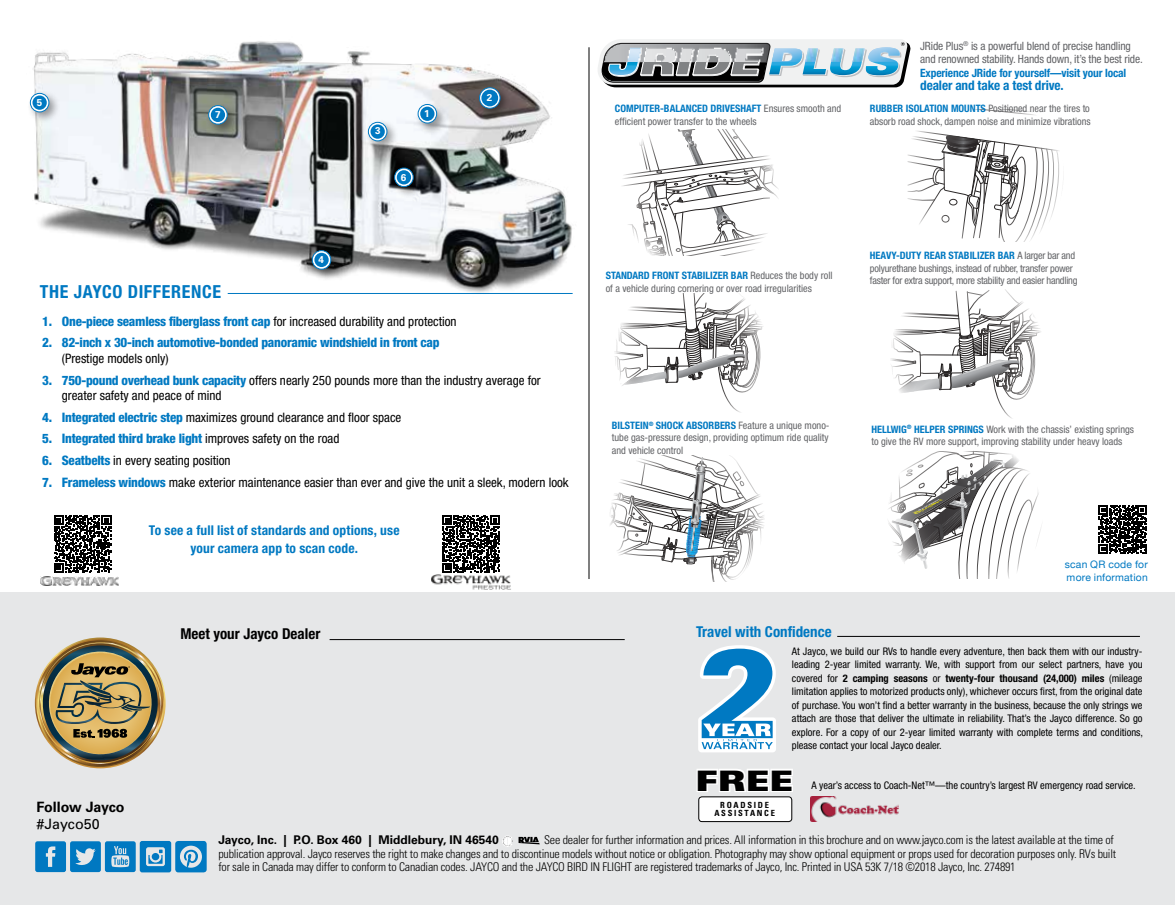
<style>
.page{position:relative;width:1175px;height:905px;background:#fff}
.page>*{position:absolute;margin:0;border:0;box-sizing:border-box;transform-origin:0 0}
.t1{font:900 expanded 28.2px "Univers";color:#000}
.t2{font:700 condensed 18px "Helvetica Neue";letter-spacing:.035em;color:#0079c2}
.t3{font:700 condensed 15px "Helvetica Neue";color:#0079c2}
.t4{font:700 condensed 15px "Helvetica Neue";color:#000}
.t5{font:700 14.25px "Univers LT Std";letter-spacing:-.02em;color:#000}
.t6{font:14.25px "Univers";color:#000}
.t7{font:700 condensed 13.5px/18px "Helvetica Neue";letter-spacing:.01em;color:#0079c2;text-align:center}
.t8{font:700 condensed 13.2px "Helvetica Neue";letter-spacing:-.01em;color:#0079c2}
.t9{font:condensed 13.05px/15.6px "Helvetica Neue";color:#000}
.t10{font:800 condensed 13.05px "Helvetica Neue";letter-spacing:-.02em;color:#0079c2}
.t11{font:300 condensed 12px/13.5px "Univers";letter-spacing:-.015em;color:#000}
.t12{font:700 12px "Univers LT Std";color:#000}
.t13{font:condensed 11.4px/13.5px "Helvetica Neue";letter-spacing:-.01em;color:#626366}
.t14{font:700 condensed 11.4px "Helvetica Neue";letter-spacing:-.01em;color:#0079c2}
.t15{font:condensed 10.5px/13.5px "Helvetica Neue";color:#000;text-align:justify}
.t16{font:10.35px/12.9px "Helvetica Neue";letter-spacing:.02em;color:#0079c2}
.t17{font:condensed 10.2px/12.6px "Helvetica Neue";color:#626366}
.t18{font:condensed 10.2px/12.6px "Helvetica Neue";letter-spacing:-.02em;color:#626366}
.t19{font:700 9.9px "Univers LT Std";color:#fff}
.t20{font:700 condensed 8.55px/8.6px "Univers";letter-spacing:.2em;color:#000;text-align:center}
.s1{font-weight:400;color:#000}
.s2{font-weight:800;color:#0079c2}
.s3{font-weight:700;color:#0079c2}
.s4{font-weight:700}
</style>
<div class="page">
<img style="left:33px;top:41px;width:540px;height:253px">
<div style="left:27px;top:90px;width:34px;height:34px;background:#000;opacity:.4"></div>
<svg style="left:30px;top:93px;width:19px;height:19px"></svg>
<div style="left:30px;top:93px;width:19px;height:19px;border:1px solid #0079c2;border-radius:50%"></div>
<div style="left:32px;top:95px;width:15px;height:15px;background:#0079c2;border-radius:50%"></div>
<div style="left:391px;top:165px;width:34px;height:34px;background:#000;opacity:.4"></div>
<svg style="left:394px;top:168px;width:19px;height:19px"></svg>
<div style="left:394px;top:167px;width:20px;height:20px;border:1px solid #0079c2;border-radius:50%"></div>
<div style="left:397px;top:170px;width:14px;height:14px;background:#0079c2;border-radius:50%"></div>
<div style="left:415px;top:101px;width:34px;height:34px;background:#000;opacity:.4"></div>
<svg style="left:418px;top:104px;width:18px;height:19px"></svg>
<div style="left:417px;top:104px;width:20px;height:19px;border:1px solid #0079c2;border-radius:50%"></div>
<div style="left:420px;top:107px;width:14px;height:14px;background:#0079c2;border-radius:50%"></div>
<div style="left:365px;top:119px;width:34px;height:34px;background:#000;opacity:.4"></div>
<svg style="left:368px;top:122px;width:19px;height:19px"></svg>
<div style="left:368px;top:122px;width:19px;height:19px;border:1px solid #0079c2;border-radius:50%"></div>
<div style="left:370px;top:124px;width:15px;height:15px;background:#0079c2;border-radius:50%"></div>
<div style="left:309px;top:247px;width:34px;height:34px;background:#000;opacity:.4"></div>
<svg style="left:312px;top:250px;width:19px;height:19px"></svg>
<div style="left:312px;top:250px;width:19px;height:20px;border:1px solid #0079c2;border-radius:50%"></div>
<div style="left:314px;top:253px;width:15px;height:14px;background:#0079c2;border-radius:50%"></div>
<div style="left:205px;top:102px;width:34px;height:34px;background:#000;opacity:.4"></div>
<svg style="left:209px;top:106px;width:18px;height:18px"></svg>
<div style="left:208px;top:105px;width:20px;height:20px;border:1px solid #0079c2;border-radius:50%"></div>
<div style="left:211px;top:108px;width:14px;height:14px;background:#0079c2;border-radius:50%"></div>
<div style="left:477px;top:85px;width:33px;height:33px;background:#000;opacity:.4"></div>
<svg style="left:479px;top:88px;width:21px;height:20px"></svg>
<div style="left:479px;top:87px;width:21px;height:22px;border:1px solid #0079c2;border-radius:50%"></div>
<div style="left:481px;top:90px;width:17px;height:16px;background:#0079c2;border-radius:50%"></div>
<svg style="left:598px;top:39px;width:312px;height:48px"></svg>
<svg style="left:907px;top:109px;width:152px;height:132px"></svg>
<svg style="left:622px;top:129px;width:156px;height:127px"></svg>
<svg style="left:615px;top:293px;width:148px;height:120px"></svg>
<svg style="left:891px;top:290px;width:150px;height:129px"></svg>
<svg style="left:589px;top:456px;width:175px;height:125px"></svg>
<svg style="left:888px;top:451px;width:153px;height:127px"></svg>
<hr style="left:588px;top:47px;width:1px;height:532px;background:#000">
<div style="left:0;top:592px;width:1174px;height:312px;background:#e6e7e8"></div>
<hr style="left:329px;top:639px;width:295px;height:1px;background:#000">
<svg style="left:502px;top:836px;width:37px;height:10px"></svg>
<img style="left:34px;top:639px;width:132px;height:130px">
<hr style="left:837px;top:636px;width:302px;height:1px;background:#000">
<svg style="left:696px;top:769px;width:97px;height:23px"></svg>
<div style="left:698px;top:796px;width:93px;height:25px;background:#fff;border-radius:3px"></div>
<div style="left:698px;top:796px;width:94px;height:25px;border:1px solid #000;border-radius:3px"></div>
<img style="left:810px;top:796px;width:88px;height:25px">
<svg style="left:698px;top:645px;width:78px;height:107px"></svg>
<svg style="left:54px;top:515px;width:57px;height:58px"></svg>
<img style="left:41px;top:576px;width:77px;height:9px">
<svg style="left:442px;top:515px;width:58px;height:58px"></svg>
<img style="left:431px;top:574px;width:80px;height:15px">
<svg style="left:1098px;top:505px;width:48px;height:48px"></svg>
<svg style="left:35px;top:841px;width:172px;height:31px"></svg>
<p class="t19" style="left:37px;top:96px;width:7px">5</p>
<p class="t19" style="left:215px;top:109px;width:7px">7</p>
<h2 class="t2" style="left:40px;top:281px;width:183px">THE JAYCO DIFFERENCE</h2>
<p class="t19" style="left:318px;top:253px;width:7px">4</p>
<p class="t19" style="left:375px;top:125px;width:7px">3</p>
<p class="t19" style="left:424px;top:107px;width:7px">1</p>
<p class="t19" style="left:401px;top:171px;width:7px">6</p>
<p class="t19" style="left:487px;top:92px;width:7px">2</p>
<p class="t10" style="left:42px;top:313px;width:416px">1. One-piece seamless fiberglass front cap <span class="s1">for increased durability and protection</span></p>
<p class="t10" style="left:42px;top:334px;width:399px">2. 82-inch x 30-inch automotive-bonded panoramic windshield in front cap</p>
<p class="t9" style="left:62px;top:350px;width:108px">(Prestige models only)</p>
<p class="t9" style="left:62px;top:372px;width:480px;text-indent:-20px"><span class="s2">3. 750-pound overhead bunk capacity</span> offers nearly 250 pounds more than the industry average for greater safety and peace of mind</p>
<p class="t9" style="left:42px;top:409px;width:360px"><span class="s2">4. Integrated electric step</span> maximizes ground clearance and floor space</p>
<p class="t10" style="left:42px;top:430px;width:299px">5. Integrated third brake light <span class="s1">improves safety on the road</span></p>
<p class="t9" style="left:42px;top:452px;width:190px"><span class="s2">6. Seatbelts</span> in every seating position</p>
<p class="t9" style="left:42px;top:474px;width:528px"><span class="s2">7. Frameless windows</span> make exterior maintenance easier than ever and give the unit a sleek, modern look</p>
<p class="t7" style="left:149px;top:520px;width:252px">To see a full list of standards and options, use your camera app to scan code.</p>
<h3 class="t4" style="left:180px;top:624px;width:141px">Meet your Jayco Dealer</h3>
<h3 class="t5" style="left:36px;top:798px;width:90px">Follow Jayco</h3>
<h3 class="t6" style="left:36px;top:814px;width:65px">#Jayco50</h3>
<p class="t17" style="left:615px;top:102px;width:228px"><span class="s3">COMPUTER-BALANCED DRIVESHAFT</span> Ensures smooth and efficient power transfer to the wheels</p>
<p class="t13" style="left:920px;top:39px;width:224px">JRide Plus<sup>®</sup> is a powerful blend of precise handling and renowned stability. Hands down, it’s the best ride.</p>
<p class="t14" style="left:920px;top:66px;width:208px">Experience JRide for yourself—visit your local</p>
<p class="t8" style="left:920px;top:77px;width:145px">dealer and take a test drive.</p>
<p class="t17" style="left:870px;top:102px;width:222px"><span class="s3">RUBBER ISOLATION MOUNTS</span> Positioned near the tires to absorb road shock, dampen noise and minimize vibrations</p>
<p class="t17" style="left:605px;top:269px;width:228px"><span class="s3">STANDARD FRONT STABILIZER BAR</span> Reduces the body roll of a vehicle during cornering or over road irregularities</p>
<p class="t18" style="left:870px;top:249px;width:209px"><span class="s3">HEAVY-DUTY REAR STABILIZER BAR</span> A larger bar and polyurethane bushings, instead of rubber, transfer power faster for extra support, more stability and easier handling</p>
<p class="t17" style="left:612px;top:419px;width:219px;text-align:justify"><span class="s3">BILSTEIN</span><sup>®</sup> <span class="s3">SHOCK ABSORBERS</span> Feature a unique mono&shy;tube gas-pressure design, providing optimum ride quality and vehicle control</p>
<p class="t17" style="left:871px;top:422px;width:264px"><span class="s3">HELLWIG</span><sup>®</sup> <span class="s3">HELPER SPRINGS</span> Work with the chassis’ existing springs to give the RV more support, improving stability under heavy loads</p>
<h3 class="t3" style="left:696px;top:622px;width:137px">Travel with Confidence</h3>
<p class="t16" style="left:1064px;top:559px;width:84px">scan QR code for more information</p>
<p class="t15" style="left:792px;top:644px;width:352px">At Jayco, we build our RVs to handle every adventure, then back them with our industry&shy;leading 2-year limited warranty. We, with support from our select partners, have you covered for <span class="s4">2 camping seasons</span> or <span class="s4">twenty-four thousand (24,000) miles</span> (mileage limitation applies to motorized products only), whichever occurs first, from the original date of purchase. You won’t find a better warranty in the business, because the only strings we attach are those that deliver the ultimate in reliability. That’s the Jayco difference. So go explore. For a copy of our 2-year limited warranty with complete terms and conditions, please contact your local Jayco dealer.</p>
<h1 class="t1" style="left:695px;top:763px;width:99px">FREE</h1>
<p class="t20" style="left:714px;top:800px;width:62px">ROADSIDE<br>ASSISTANCE</p>
<p class="t15" style="left:811px;top:778px;width:326px">A year’s access to Coach-Net™—the country’s largest RV emergency road service.</p>
<p class="t12" style="left:218px;top:833px;width:282px">Jayco, Inc. | P.O. Box 460 | Middlebury, IN 46540</p>
<p class="t11" style="left:218px;top:833px;width:899px;text-indent:326px">See dealer for further information and prices. All information in this brochure and on www.jayco.com is the latest available at the time of publication approval. Jayco reserves the right to make changes and to discontinue models without notice or obligation. Photography may show optional equipment or props used for decoration purposes only. RVs built for sale in Canada may differ to conform to Canadian codes. JAYCO and the JAYCO BIRD IN FLIGHT are registered trademarks of Jayco, Inc. Printed in USA 53K 7/18 ©2018 Jayco, Inc. 274891</p>
</div>
